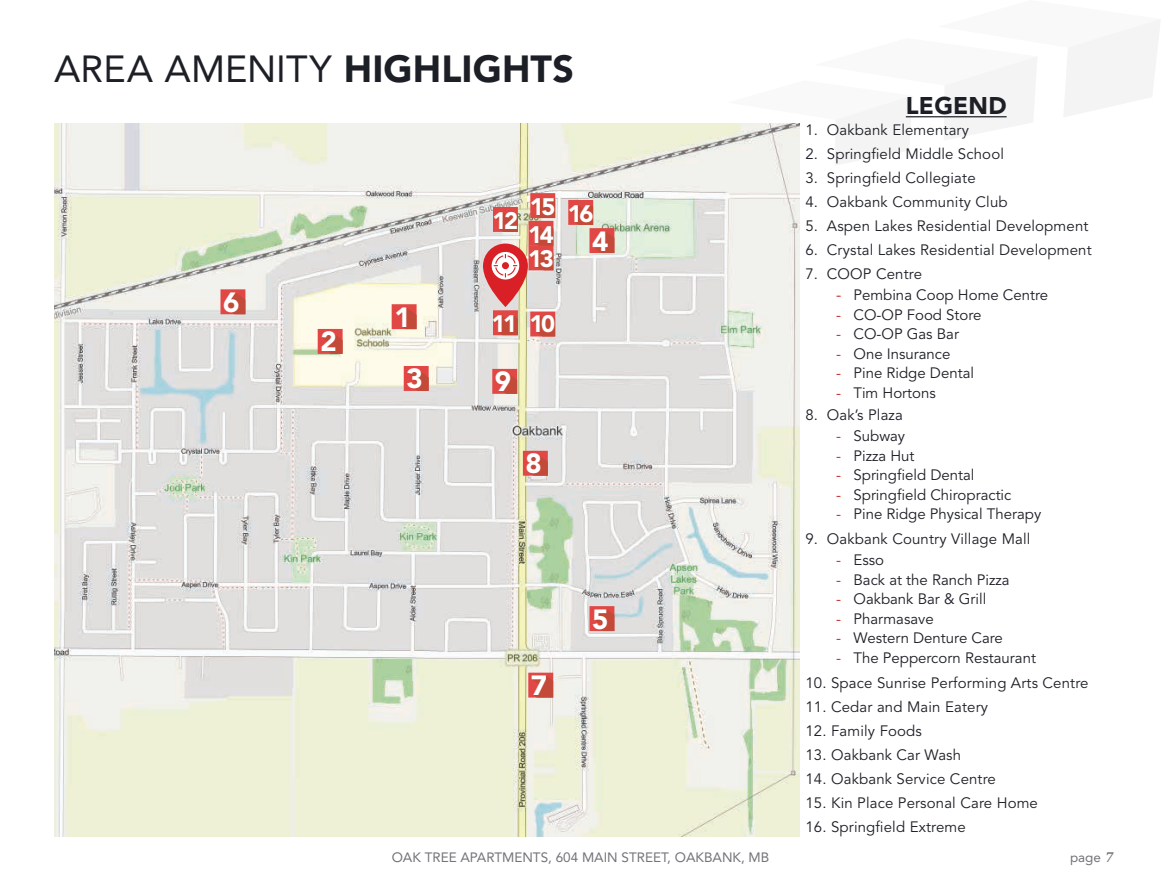
<style>
.page{position:relative;width:1161px;height:891px;background:#fff}
.page>*{position:absolute;margin:0;border:0;box-sizing:border-box;transform-origin:0 0}
.t1{font:37.5px "Avenir LT Std";letter-spacing:.005em;color:#1d1f26}
.t2{font:900 27.6px "Avenir LT Std";color:#fff}
.t3{font:900 24px "Avenir LT Std";letter-spacing:.01em;color:#1d1f26}
.t4{font:900 23.7px "Avenir LT Std";letter-spacing:-.1em;color:#fff}
.t5{font:15px "Avenir LT Std";letter-spacing:.01em;color:#1d1f26}
.t6{font:13.5px "Avenir LT Std";color:#727379}
.s1{font-weight:900}
.s2{font-size:15.75px;color:#ca2521}
.s3{color:#ca2521}
.s4{font-family:"Droid Serif";font-weight:700;font-style:italic}
</style>
<div class="page">
<svg style="left:835px;top:20px;width:325px;height:145px"></svg>
<img style="left:54px;top:123px;width:746px;height:714px">
<hr style="left:906px;top:116px;width:101px;height:1px;background:#1d1f26">
<svg style="left:392px;top:304px;width:25px;height:25px"></svg>
<svg style="left:318px;top:329px;width:25px;height:25px"></svg>
<svg style="left:404px;top:366px;width:25px;height:25px"></svg>
<svg style="left:568px;top:200px;width:46px;height:53px"></svg>
<svg style="left:590px;top:606px;width:24px;height:25px"></svg>
<svg style="left:220px;top:289px;width:25px;height:25px"></svg>
<svg style="left:528px;top:673px;width:25px;height:25px"></svg>
<svg style="left:523px;top:451px;width:25px;height:25px"></svg>
<svg style="left:492px;top:369px;width:25px;height:25px"></svg>
<svg style="left:483px;top:193px;width:72px;height:143px"></svg>
<h1 class="t1" style="left:54px;top:48px;width:521px">AREA AMENITY <span class="s1">HIGHLIGHTS</span></h1>
<h2 class="t2" style="left:223px;top:285px;width:18px">6</h2>
<h2 class="t2" style="left:320px;top:325px;width:18px">2</h2>
<h3 class="t4" style="left:493px;top:206px;width:27px">12</h3>
<h3 class="t4" style="left:530px;top:196px;width:65px">15 16</h3>
<h3 class="t4" style="left:528px;top:220px;width:27px">14</h3>
<h3 class="t4" style="left:528px;top:245px;width:27px">13</h3>
<h2 class="t2" style="left:592px;top:224px;width:18px">4</h2>
<h2 class="t2" style="left:394px;top:300px;width:18px">1</h2>
<h3 class="t4" style="left:492px;top:309px;width:65px">11 10</h3>
<h2 class="t2" style="left:406px;top:362px;width:18px">3</h2>
<h2 class="t2" style="left:495px;top:365px;width:18px">9</h2>
<h2 class="t2" style="left:526px;top:447px;width:18px">8</h2>
<h2 class="t2" style="left:531px;top:669px;width:18px">7</h2>
<h2 class="t2" style="left:592px;top:602px;width:18px">5</h2>
<h3 class="t3" style="left:906px;top:92px;width:102px">LEGEND</h3>
<p class="t5" style="left:806px;top:122px;width:165px">1. Oakbank Elementary</p>
<p class="t5" style="left:806px;top:146px;width:200px">2. Springfield Middle School</p>
<p class="t5" style="left:806px;top:170px;width:172px">3. Springfield Collegiate</p>
<p class="t5" style="left:806px;top:194px;width:204px">4. Oakbank Community Club</p>
<p class="t5" style="left:806px;top:218px;width:284px">5. Aspen Lakes Residential Development</p>
<p class="t5" style="left:806px;top:242px;width:288px">6. Crystal Lakes Residential Development</p>
<p class="t5" style="left:806px;top:266px;width:118px">7. COOP Centre</p>
<p class="t5" style="left:836px;top:286px;width:214px"><span class="s2">-</span> Pembina Coop Home Centre</p>
<p class="t5" style="left:836px;top:306px;width:147px"><span class="s3">-</span> CO-OP Food Store</p>
<p class="t5" style="left:836px;top:325px;width:124px"><span class="s3">-</span> CO-OP Gas Bar</p>
<p class="t5" style="left:836px;top:345px;width:116px"><span class="s3">-</span> One Insurance</p>
<p class="t5" style="left:836px;top:364px;width:139px"><span class="s3">-</span> Pine Ridge Dental</p>
<p class="t5" style="left:836px;top:384px;width:101px"><span class="s3">-</span> Tim Hortons</p>
<p class="t5" style="left:806px;top:406px;width:99px">8. Oak’s Plaza</p>
<p class="t5" style="left:836px;top:427px;width:70px"><span class="s3">-</span> Subway</p>
<p class="t5" style="left:836px;top:447px;width:80px"><span class="s3">-</span> Pizza Hut</p>
<p class="t5" style="left:836px;top:466px;width:140px"><span class="s3">-</span> Springfield Dental</p>
<p class="t5" style="left:836px;top:486px;width:177px"><span class="s3">-</span> Springfield Chiropractic</p>
<p class="t5" style="left:836px;top:505px;width:207px"><span class="s3">-</span> Pine Ridge Physical Therapy</p>
<p class="t5" style="left:806px;top:531px;width:227px">9. Oakbank Country Village Mall</p>
<p class="t5" style="left:836px;top:552px;width:49px"><span class="s3">-</span> Esso</p>
<p class="t5" style="left:836px;top:571px;width:175px"><span class="s3">-</span> Back at the Ranch Pizza</p>
<p class="t5" style="left:836px;top:591px;width:152px"><span class="s3">-</span> Oakbank Bar &amp; Grill</p>
<p class="t5" style="left:836px;top:610px;width:99px"><span class="s3">-</span> Pharmasave</p>
<p class="t5" style="left:836px;top:630px;width:168px"><span class="s3">-</span> Western Denture Care</p>
<p class="t5" style="left:836px;top:649px;width:201px"><span class="s3">-</span> The Peppercorn Restaurant</p>
<p class="t5" style="left:806px;top:674px;width:285px">10. Space Sunrise Performing Arts Centre</p>
<p class="t5" style="left:806px;top:698px;width:184px">11. Cedar and Main Eatery</p>
<p class="t5" style="left:806px;top:722px;width:118px">12. Family Foods</p>
<p class="t5" style="left:806px;top:746px;width:157px">13. Oakbank Car Wash</p>
<p class="t5" style="left:806px;top:770px;width:192px">14. Oakbank Service Centre</p>
<p class="t5" style="left:806px;top:794px;width:234px">15. Kin Place Personal Care Home</p>
<p class="t5" style="left:806px;top:818px;width:162px">16. Springfield Extreme</p>
<p class="t6" style="left:392px;top:850px;width:379px">OAK TREE APARTMENTS, 604 MAIN STREET, OAKBANK, MB</p>
<p class="t6" style="left:1070px;top:850px;width:44px">page <span class="s4">7</span></p>
</div>
